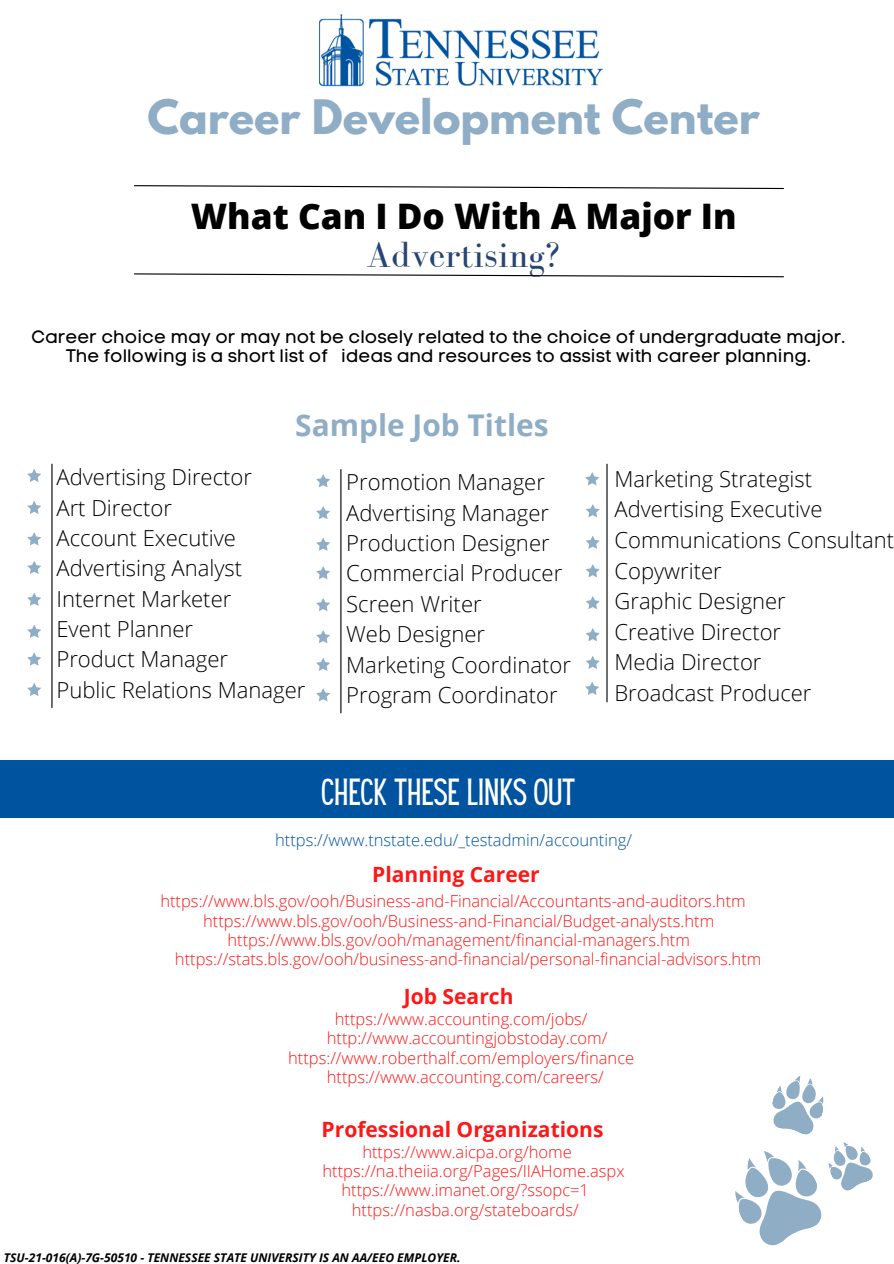
<style>
.page{position:relative;width:894px;height:1264px;background:#fff}
.page>*{position:absolute;margin:0;border:0;box-sizing:border-box;transform-origin:0 0}
.t1{font:700 42px "League Spartan";color:#90adc6}
.t2{font:37.5px "Bodoni FLF";color:#274472}
.t3{font:800 35.1px "Open Sans";color:#000}
.t4{font:33px "Hey Gotcha";color:#fff}
.t5{font:700 29.85px "Open Sans";color:#90adc6}
.t6{font:300 22.05px "Open Sans";color:#000}
.t7{font:700 21px "Open Sans";color:#ff1616}
.t8{font:18px "Code Pro Normal LC";color:#000}
.t9{font:300 16.5px "Open Sans";color:#ff1616}
.t10{font:300 16.5px "Open Sans";color:#00539f}
.t11{font:italic 700 12px "Open Sans";color:#000}
</style>
<div class="page">
<svg style="left:27px;top:469px;width:14px;height:13px"></svg>
<svg style="left:27px;top:501px;width:14px;height:13px"></svg>
<svg style="left:27px;top:532px;width:14px;height:13px"></svg>
<svg style="left:27px;top:561px;width:14px;height:13px"></svg>
<svg style="left:27px;top:593px;width:14px;height:13px"></svg>
<hr style="left:51px;top:464px;width:1px;height:243px;background:#000">
<svg style="left:27px;top:625px;width:14px;height:13px"></svg>
<svg style="left:27px;top:652px;width:14px;height:13px"></svg>
<svg style="left:27px;top:683px;width:14px;height:13px"></svg>
<svg style="left:585px;top:472px;width:14px;height:13px"></svg>
<svg style="left:586px;top:504px;width:13px;height:13px"></svg>
<svg style="left:586px;top:535px;width:13px;height:14px"></svg>
<svg style="left:586px;top:564px;width:13px;height:13px"></svg>
<svg style="left:586px;top:596px;width:13px;height:13px"></svg>
<hr style="left:606px;top:464px;width:1px;height:238px;background:#000">
<svg style="left:586px;top:628px;width:13px;height:13px"></svg>
<svg style="left:586px;top:656px;width:13px;height:13px"></svg>
<div style="left:0;top:760px;width:893px;height:57px;background:#00539f"></div>
<img style="left:319px;top:14px;width:285px;height:73px">
<svg style="left:134px;top:185px;width:650px;height:5px"></svg>
<svg style="left:134px;top:273px;width:650px;height:5px"></svg>
<svg style="left:735px;top:1076px;width:138px;height:170px"></svg>
<svg style="left:316px;top:474px;width:14px;height:13px"></svg>
<svg style="left:316px;top:506px;width:14px;height:13px"></svg>
<svg style="left:316px;top:537px;width:14px;height:13px"></svg>
<svg style="left:316px;top:566px;width:14px;height:13px"></svg>
<svg style="left:316px;top:598px;width:14px;height:13px"></svg>
<hr style="left:340px;top:469px;width:1px;height:244px;background:#000">
<svg style="left:316px;top:630px;width:14px;height:13px"></svg>
<svg style="left:316px;top:658px;width:14px;height:13px"></svg>
<svg style="left:316px;top:688px;width:14px;height:13px"></svg>
<svg style="left:585px;top:682px;width:14px;height:13px"></svg>
<p class="t1" style="left:147px;top:96px;width:613px">Career Development Center</p>
<p class="t3" style="left:191px;top:191px;width:547px">What Can I Do With A Major In</p>
<p class="t2" style="left:366px;top:234px;width:195px">Advertising?</p>
<p class="t8" style="left:32px;top:326px;width:814px">Career choice may or may not be closely related to the choice of undergraduate major.</p>
<p class="t8" style="left:66px;top:345px;width:746px">The following is a short list of ideas and resources to assist with career planning.</p>
<p class="t5" style="left:295px;top:404px;width:255px">Sample Job Titles</p>
<p class="t6" style="left:56px;top:462px;width:197px">Advertising Director</p>
<p class="t6" style="left:56px;top:492px;width:117px">Art Director</p>
<p class="t6" style="left:56px;top:522px;width:181px">Account Executive</p>
<p class="t6" style="left:56px;top:553px;width:187px">Advertising Analyst</p>
<p class="t6" style="left:56px;top:583px;width:176px">Internet Marketer</p>
<p class="t6" style="left:56px;top:613px;width:138px">Event Planner</p>
<p class="t6" style="left:56px;top:644px;width:173px">Product Manager</p>
<p class="t6" style="left:56px;top:674px;width:250px">Public Relations Manager</p>
<p class="t6" style="left:346px;top:466px;width:200px">Promotion Manager</p>
<p class="t6" style="left:346px;top:497px;width:204px">Advertising Manager</p>
<p class="t6" style="left:346px;top:527px;width:205px">Production Designer</p>
<p class="t6" style="left:346px;top:558px;width:217px">Commercial Producer</p>
<p class="t6" style="left:346px;top:588px;width:137px">Screen Writer</p>
<p class="t6" style="left:346px;top:618px;width:140px">Web Designer</p>
<p class="t6" style="left:346px;top:649px;width:226px">Marketing Coordinator</p>
<p class="t6" style="left:346px;top:679px;width:213px">Program Coordinator</p>
<p class="t4" style="left:321px;top:778px;width:254px">CHECK THESE LINKS OUT</p>
<p class="t6" style="left:614px;top:463px;width:199px">Marketing Strategist</p>
<p class="t6" style="left:614px;top:494px;width:209px">Advertising Executive</p>
<p class="t6" style="left:614px;top:524px;width:281px">Communications Consultant</p>
<p class="t6" style="left:614px;top:555px;width:109px">Copywriter</p>
<p class="t6" style="left:614px;top:585px;width:173px">Graphic Designer</p>
<p class="t6" style="left:614px;top:616px;width:168px">Creative Director</p>
<p class="t6" style="left:614px;top:646px;width:148px">Media Director</p>
<p class="t6" style="left:614px;top:677px;width:198px">Broadcast Producer</p>
<p class="t10" style="left:275px;top:828px;width:358px">https://www.tnstate.edu/_testadmin/accounting/</p>
<p class="t7" style="left:372px;top:859px;width:169px">Planning Career</p>
<p class="t9" style="left:160px;top:889px;width:586px">https://www.bls.gov/ooh/Business-and-Financial/Accountants-and-auditors.htm</p>
<p class="t9" style="left:203px;top:909px;width:512px">https://www.bls.gov/ooh/Business-and-Financial/Budget-analysts.htm</p>
<p class="t9" style="left:227px;top:928px;width:464px">https://www.bls.gov/ooh/management/financial-managers.htm</p>
<p class="t9" style="left:175px;top:947px;width:588px">https://stats.bls.gov/ooh/business-and-financial/personal-financial-advisors.htm</p>
<p class="t7" style="left:404px;top:981px;width:111px">Job Search</p>
<p class="t9" style="left:335px;top:1007px;width:254px">https://www.accounting.com/jobs/</p>
<p class="t9" style="left:326px;top:1026px;width:282px">http://www.accountingjobstoday.com/</p>
<p class="t9" style="left:288px;top:1045px;width:347px">https://www.roberthalf.com/employers/finance</p>
<p class="t9" style="left:326px;top:1065px;width:278px">https://www.accounting.com/careers/</p>
<p class="t7" style="left:321px;top:1114px;width:283px">Professional Organizations</p>
<p class="t9" style="left:362px;top:1140px;width:211px">https://www.aicpa.org/home</p>
<p class="t9" style="left:322px;top:1159px;width:303px">https://na.theiia.org/Pages/IIAHome.aspx</p>
<p class="t9" style="left:341px;top:1178px;width:249px">https://www.imanet.org/?ssopc=1</p>
<p class="t9" style="left:352px;top:1197px;width:228px">https://nasba.org/stateboards/</p>
<p class="t11" style="left:4px;top:1248px;width:458px">TSU-21-016(A)-7G-50510 - TENNESSEE STATE UNIVERSITY IS AN AA/EEO EMPLOYER.</p>
</div>
